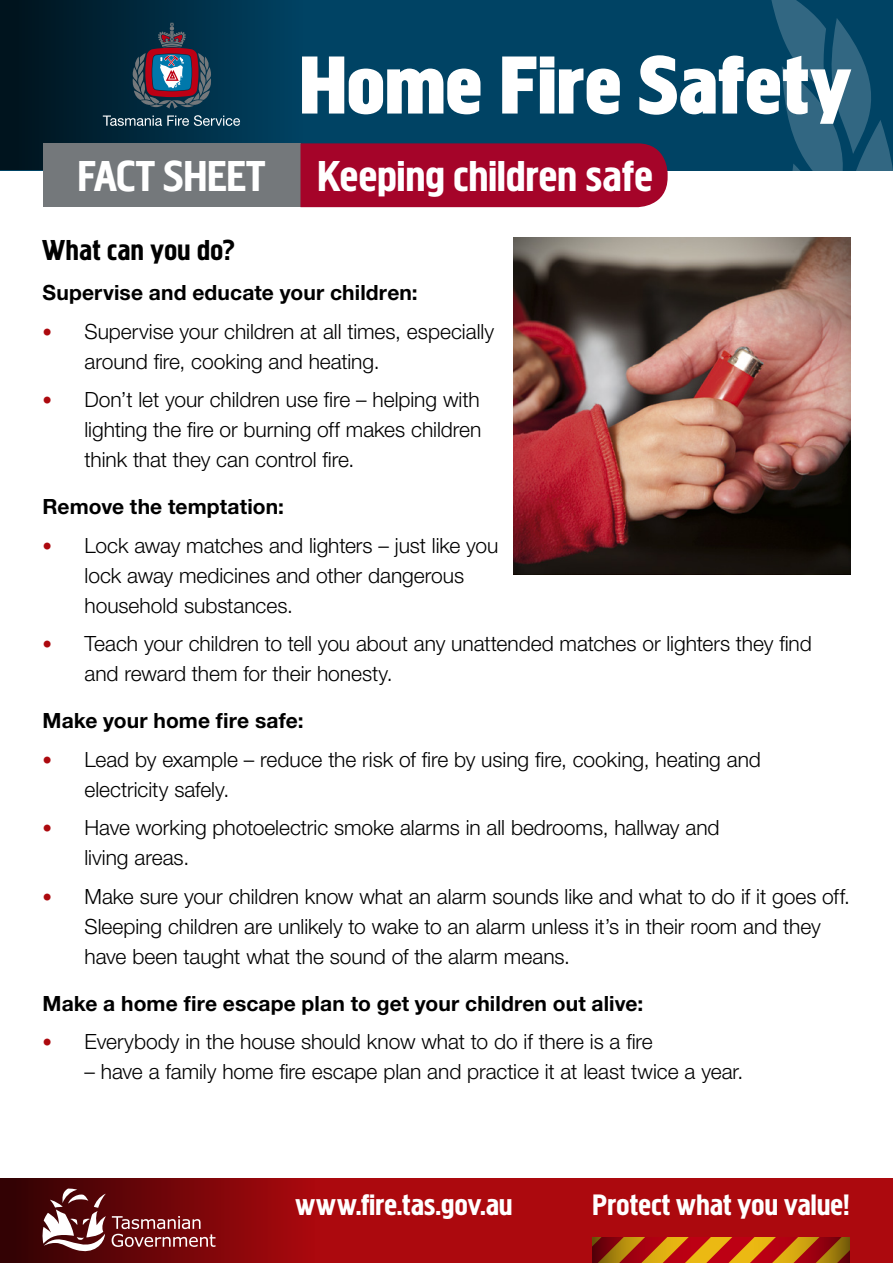
<style>
.page{position:relative;width:893px;height:1263px;background:#fff}
.page>*{position:absolute;margin:0;border:0;box-sizing:border-box;transform-origin:0 0}
.t1{font:700 85.5px "Megaphone";letter-spacing:.015em;color:#fff}
.t2{font:45px "Megaphone";letter-spacing:.005em;color:#fff}
.t3{font:30.75px "Megaphone";letter-spacing:.01em;color:#fff}
.t4{font:30px "Megaphone";letter-spacing:.02em;color:#000}
.t5{font:300 21px/30px "Helvetica Neue LT Std";letter-spacing:-.005em;color:#000}
.t6{font:700 21px "Helvetica Neue LT Std";letter-spacing:.005em;color:#000}
.s1{font-size:19.5px;color:#ac090e}
</style>
<div class="page">
<div style="left:0;top:0;width:893px;height:170px;background:#004364"></div>
<div style="left:0;top:0;width:309px;height:170px;background:linear-gradient(to right,#00121b,#004364)"></div>
<svg style="left:130px;top:23px;width:83px;height:86px;background:#3d455b"></svg>
<svg style="left:103px;top:115px;width:137px;height:11px;background:#456676"></svg>
<svg style="left:771px;top:0;width:122px;height:170px"></svg>
<div style="left:43px;top:143px;width:257px;height:64px;background:#74787b"></div>
<div style="left:300px;top:143px;width:368px;height:64px;background:#a50429"></div>
<img style="left:514px;top:237px;width:336px;height:337px">
<div style="left:0;top:1179px;width:893px;height:84px;background:#ac090e"></div>
<div style="left:0;top:1179px;width:320px;height:84px;background:linear-gradient(to right,#2e0204,#ac080d)"></div>
<svg style="left:592px;top:1238px;width:257px;height:25px"></svg>
<svg style="left:43px;top:1188px;width:63px;height:63px;background:#8a5b5d"></svg>
<svg style="left:112px;top:1216px;width:103px;height:31px;background:#903f41"></svg>
<h1 class="t1" style="left:300px;top:36px;width:552px">Home Fire Safety</h1>
<h2 class="t2" style="left:78px;top:149px;width:577px">FACT SHEET Keeping children safe</h2>
<h3 class="t4" style="left:43px;top:232px;width:194px">What can you do?</h3>
<p class="t6" style="left:43px;top:280px;width:377px">Supervise and educate your children:</p>
<p class="t5" style="left:85px;top:316px;width:411px;text-indent:-42px"><span class="s1">•</span> Supervise your children at all times, especially around fire, cooking and heating.</p>
<p class="t5" style="left:85px;top:384px;width:398px;text-align:justify;text-indent:-42px"><span class="s1">•</span> Don’t let your children use fire – helping with lighting the fire or burning off makes children think that they can control fire.</p>
<p class="t6" style="left:43px;top:494px;width:243px">Remove the temptation:</p>
<p class="t5" style="left:85px;top:530px;width:415px;text-indent:-42px"><span class="s1">•</span> Lock away matches and lighters – just like you lock away medicines and other dangerous household substances.</p>
<p class="t5" style="left:85px;top:628px;width:729px;text-indent:-42px"><span class="s1">•</span> Teach your children to tell you about any unattended matches or lighters they find and reward them for their honesty.</p>
<p class="t6" style="left:43px;top:708px;width:263px">Make your home fire safe:</p>
<p class="t5" style="left:85px;top:744px;width:678px;text-indent:-42px"><span class="s1">•</span> Lead by example – reduce the risk of fire by using fire, cooking, heating and electricity safely.</p>
<p class="t5" style="left:85px;top:812px;width:637px;text-indent:-42px"><span class="s1">•</span> Have working photoelectric smoke alarms in all bedrooms, hallway and living areas.</p>
<p class="t5" style="left:85px;top:881px;width:767px;text-indent:-42px"><span class="s1">•</span> Make sure your children know what an alarm sounds like and what to do if it goes off.<br>Sleeping children are unlikely to wake to an alarm unless it’s in their room and they have been taught what the sound of the alarm means.</p>
<p class="t6" style="left:43px;top:990px;width:602px">Make a home fire escape plan to get your children out alive:</p>
<p class="t5" style="left:43px;top:1026px;width:612px"><span class="s1">•</span> Everybody in the house should know what to do if there is a fire</p>
<p class="t5" style="left:85px;top:1056px;width:660px">– have a family home fire escape plan and practice it at least twice a year.</p>
<h3 class="t3" style="left:296px;top:1186px;width:218px">www.fire.tas.gov.au</h3>
<h3 class="t3" style="left:593px;top:1186px;width:258px">Protect what you value!</h3>
</div>
